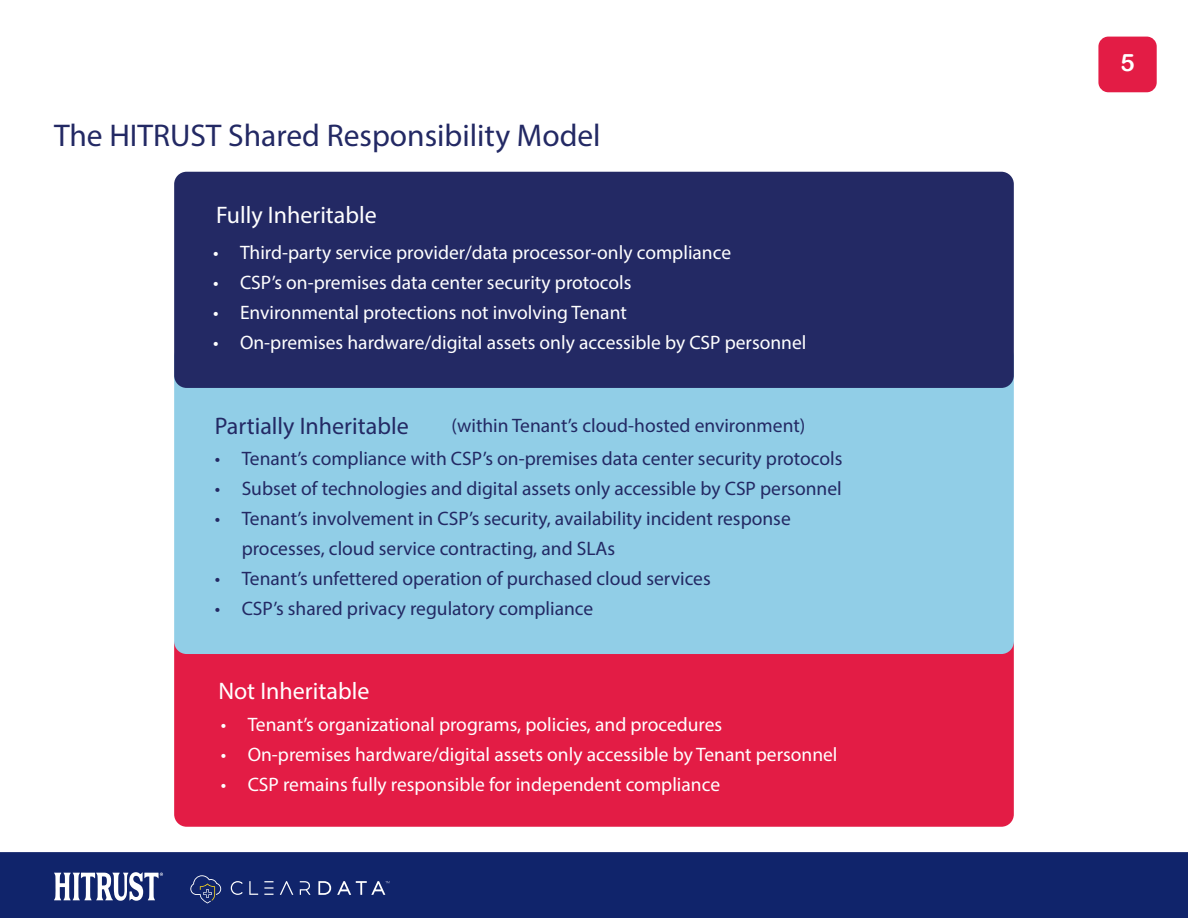
<style>
.page{position:relative;width:1188px;height:918px;background:#fff}
.page>*{position:absolute;margin:0;border:0;box-sizing:border-box;transform-origin:0 0}
.t1{font:31.5px "Myriad Pro";color:#232964}
.t2{font:24px "Myriad Pro";color:#fff}
.t3{font:24px "Myriad Pro";color:#232964}
.t4{font:24px "Arial Rounded MT Bold";color:#fff}
.t5{font:19.5px "Myriad Pro";color:#fff}
.t6{font:19.5px/30px "Myriad Pro";color:#232964}
</style>
<div class="page">
<div style="left:1098px;top:37px;width:59px;height:55px;background:#e31c45;border-radius:10px"></div>
<div style="left:0;top:852px;width:1188px;height:66px;background:#10246b"></div>
<svg style="left:231px;top:881px;width:12px;height:14px"></svg>
<svg style="left:249px;top:881px;width:9px;height:14px"></svg>
<svg style="left:280px;top:881px;width:13px;height:14px"></svg>
<svg style="left:300px;top:881px;width:10px;height:14px"></svg>
<svg style="left:264px;top:881px;width:10px;height:14px"></svg>
<svg style="left:318px;top:881px;width:13px;height:14px"></svg>
<svg style="left:190px;top:875px;width:31px;height:28px"></svg>
<svg style="left:337px;top:881px;width:52px;height:14px"></svg>
<div style="left:174px;top:633px;width:840px;height:194px;background:#e31c45;border-radius:12px"></div>
<div style="left:174px;top:344px;width:840px;height:310px;background:#91cee7;border-radius:12px"></div>
<div style="left:174px;top:172px;width:840px;height:216px;background:#232964;border-radius:12px"></div>
<svg style="left:54px;top:872px;width:109px;height:29px"></svg>
<p class="t1" style="left:54px;top:116px;width:548px">The HITRUST Shared Responsibility Model</p>
<p class="t2" style="left:216px;top:200px;width:162px">Fully Inheritable</p>
<p class="t5" style="left:213px;top:241px;width:520px">• Third-party service provider/data processor-only compliance</p>
<p class="t5" style="left:213px;top:271px;width:420px">• CSP’s on-premises data center security protocols</p>
<p class="t5" style="left:213px;top:301px;width:415px">• Environmental protections not involving Tenant</p>
<p class="t5" style="left:213px;top:331px;width:595px">• On-premises hardware/digital assets only accessible by CSP personnel</p>
<p class="t3" style="left:215px;top:411px;width:196px">Partially Inheritable</p>
<p class="t6" style="left:452px;top:411px;width:355px">(within Tenant’s cloud-hosted environment)</p>
<p class="t6" style="left:215px;top:444px;width:629px">• Tenant’s compliance with CSP’s on-premises data center security protocols</p>
<p class="t6" style="left:215px;top:474px;width:629px">• Subset of technologies and digital assets only accessible by CSP personnel</p>
<p class="t6" style="left:242px;top:504px;width:551px;text-indent:-27px">• Tenant’s involvement in CSP’s security, availability incident response processes, cloud service contracting, and SLAs</p>
<p class="t6" style="left:215px;top:564px;width:498px">• Tenant’s unfettered operation of purchased cloud services</p>
<p class="t6" style="left:215px;top:594px;width:380px">• CSP’s shared privacy regulatory compliance</p>
<p class="t2" style="left:218px;top:676px;width:153px">Not Inheritable</p>
<p class="t5" style="left:221px;top:713px;width:503px">• Tenant’s organizational programs, policies, and procedures</p>
<p class="t5" style="left:221px;top:743px;width:618px">• On-premises hardware/digital assets only accessible by Tenant personnel</p>
<p class="t5" style="left:221px;top:773px;width:501px">• CSP remains fully responsible for independent compliance</p>
<p class="t4" style="left:1120px;top:49px;width:16px">5</p>
</div>
